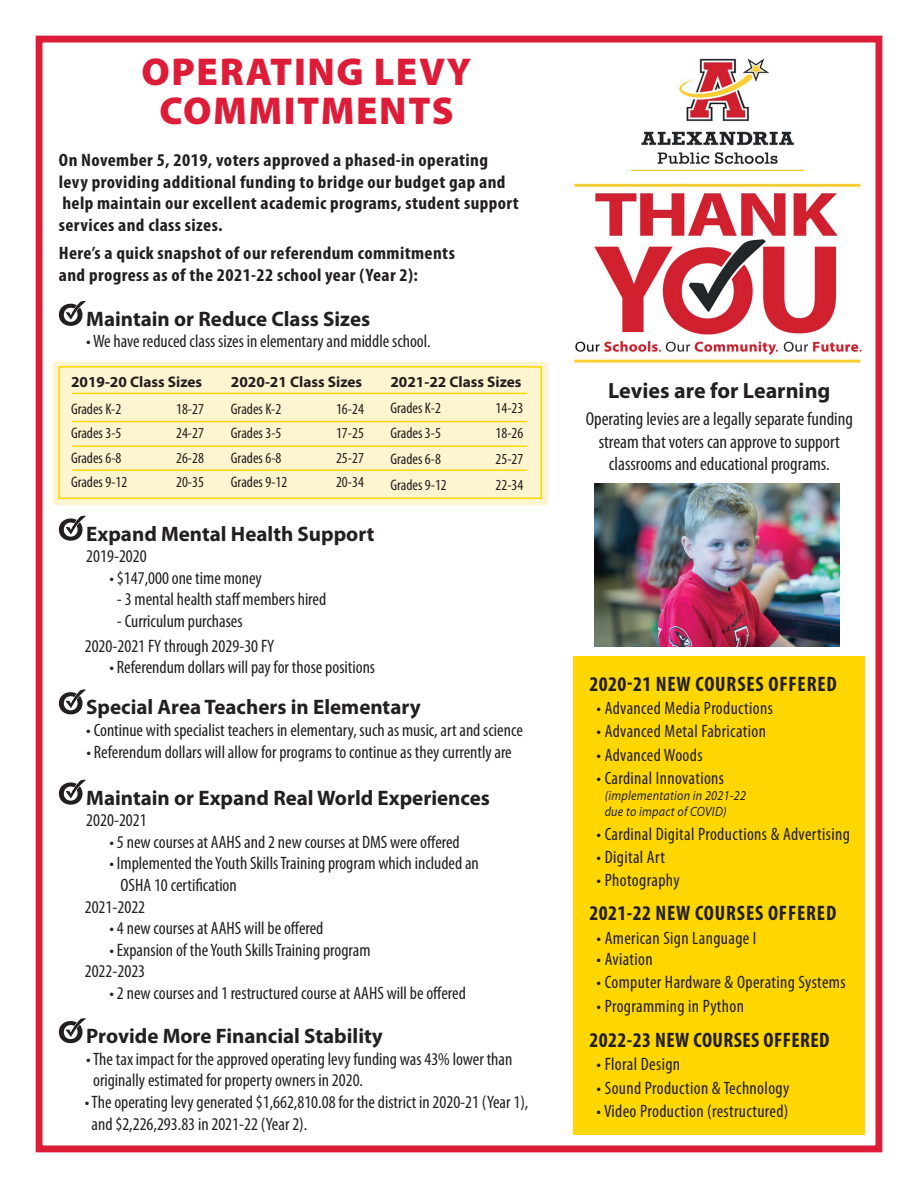
<style>
.page{position:relative;width:918px;height:1188px;background:#fff}
.page>*{position:absolute;margin:0;border:0;box-sizing:border-box;transform-origin:0 0}
.t1{font:900 39px/39px "Myriad Pro";letter-spacing:.04em;color:#dd1c38;text-align:center}
.t2{font:700 22.05px "Myriad Pro";color:#231f20}
.t3{font:700 21px "Myriad Pro";color:#231f20}
.t4{font:700 condensed 21px "Myriad Pro";letter-spacing:.03em;color:#231f20}
.t5{font:condensed 18.9px/22.6px "Myriad Pro";color:#231f20;text-align:center}
.t6{font:condensed 18px/21.6px "Myriad Pro";color:#231f20}
.t7{font:condensed 18px "Myriad Pro";letter-spacing:.02em;color:#231f20}
.t8{font:700 condensed 18px/21.6px "Myriad Pro";letter-spacing:.02em;color:#231f20;scale:1.07 1}
.t9{font:condensed 15.3px "Myriad Pro";color:#231f20}
.t10{font:700 15.3px "Myriad Pro";color:#231f20}
.t11{font:italic 13.5px/16.2px "Myriad Pro";letter-spacing:.02em;color:#231f20;scale:.9 1}
</style>
<div class="page">
<div style="left:573px;top:657px;width:292px;height:478px;background:#fed602"></div>
<div style="left:36px;top:36px;width:846px;height:1116px;border:7px solid #dd1c38"></div>
<svg style="left:59px;top:301px;width:27px;height:25px"></svg>
<svg style="left:59px;top:516px;width:27px;height:25px"></svg>
<svg style="left:59px;top:689px;width:27px;height:25px"></svg>
<svg style="left:59px;top:780px;width:27px;height:25px"></svg>
<svg style="left:59px;top:1018px;width:27px;height:25px"></svg>
<img style="left:573px;top:183px;width:289px;height:180px">
<img style="left:631px;top:58px;width:173px;height:113px">
<img style="left:595px;top:483px;width:245px;height:163px">
<div style="left:53px;top:362px;width:495px;height:142px;background:#fef5d0"></div>
<div style="left:58px;top:366px;width:484px;height:133px;border:2px solid #fed602"></div>
<hr style="left:72px;top:393px;width:455px;height:1px;background:#fed602">
<hr style="left:72px;top:421px;width:455px;height:1px;background:#fed602">
<hr style="left:72px;top:446px;width:455px;height:1px;background:#fed602">
<hr style="left:72px;top:469px;width:455px;height:2px;background:#fed602">
<h1 class="t1" style="left:142px;top:52px;width:331px">OPERATING LEVY<br>COMMITMENTS</h1>
<p class="t8" style="left:59px;top:149px;width:431px">On November 5, 2019, voters approved a phased-in operating levy providing additional funding to bridge our budget gap and help maintain our excellent academic programs, student support services and class sizes.</p>
<p class="t8" style="left:59px;top:243px;width:372px">Here’s a quick snapshot of our referendum commitments and progress as of the 2021-22 school year (Year 2):</p>
<p class="t3" style="left:86px;top:307px;width:285px">Maintain or Reduce Class Sizes</p>
<p class="t6" style="left:86px;top:331px;width:346px">• We have reduced class sizes in elementary and middle school.</p>
<p class="t10" style="left:71px;top:374px;width:133px">2019-20 Class Sizes</p>
<p class="t9" style="left:71px;top:401px;width:52px">Grades K-2</p>
<p class="t9" style="left:176px;top:401px;width:29px">18-27</p>
<p class="t9" style="left:71px;top:425px;width:52px">Grades 3-5</p>
<p class="t9" style="left:176px;top:425px;width:29px">24-27</p>
<p class="t9" style="left:71px;top:449px;width:52px">Grades 6-8</p>
<p class="t9" style="left:176px;top:449px;width:29px">26-28</p>
<p class="t9" style="left:71px;top:474px;width:58px">Grades 9-12</p>
<p class="t9" style="left:176px;top:474px;width:29px">20-35</p>
<p class="t10" style="left:231px;top:374px;width:133px">2020-21 Class Sizes</p>
<p class="t9" style="left:231px;top:401px;width:52px">Grades K-2</p>
<p class="t9" style="left:336px;top:401px;width:29px">16-24</p>
<p class="t9" style="left:231px;top:425px;width:52px">Grades 3-5</p>
<p class="t9" style="left:336px;top:425px;width:29px">17-25</p>
<p class="t9" style="left:231px;top:449px;width:52px">Grades 6-8</p>
<p class="t9" style="left:336px;top:449px;width:29px">25-27</p>
<p class="t9" style="left:231px;top:474px;width:58px">Grades 9-12</p>
<p class="t9" style="left:336px;top:474px;width:29px">20-34</p>
<p class="t10" style="left:390px;top:374px;width:133px">2021-22 Class Sizes</p>
<p class="t9" style="left:390px;top:400px;width:52px">Grades K-2</p>
<p class="t9" style="left:496px;top:400px;width:29px">14-23</p>
<p class="t9" style="left:390px;top:425px;width:52px">Grades 3-5</p>
<p class="t9" style="left:496px;top:425px;width:29px">18-26</p>
<p class="t9" style="left:390px;top:451px;width:52px">Grades 6-8</p>
<p class="t9" style="left:496px;top:451px;width:29px">25-27</p>
<p class="t9" style="left:390px;top:476px;width:58px">Grades 9-12</p>
<p class="t9" style="left:496px;top:476px;width:29px">22-34</p>
<p class="t3" style="left:86px;top:522px;width:290px">Expand Mental Health Support</p>
<p class="t6" style="left:86px;top:546px;width:62px">2019-2020</p>
<p class="t6" style="left:110px;top:568px;width:154px">• $147,000 one time money</p>
<p class="t6" style="left:117px;top:589px;width:211px">- 3 mental health staff members hired</p>
<p class="t6" style="left:85px;top:609px;width:191px;line-height:24.6px;text-align:center">- Curriculum purchases<br>2020-2021 FY through 2029-30 FY</p>
<p class="t6" style="left:110px;top:657px;width:267px">• Referendum dollars will pay for those positions</p>
<p class="t3" style="left:86px;top:696px;width:336px">Special Area Teachers in Elementary</p>
<p class="t6" style="left:86px;top:720px;width:438px">• Continue with specialist teachers in elementary, such as music, art and science</p>
<p class="t6" style="left:86px;top:741px;width:427px">• Referendum dollars will allow for programs to continue as they currently are</p>
<p class="t3" style="left:86px;top:786px;width:405px">Maintain or Expand Real World Experiences</p>
<p class="t6" style="left:86px;top:810px;width:62px">2020-2021</p>
<p class="t6" style="left:110px;top:832px;width:352px">• 5 new courses at AAHS and 2 new courses at DMS were offered</p>
<p class="t6" style="left:110px;top:853px;width:371px">• Implemented the Youth Skills Training program which included an</p>
<p class="t6" style="left:121px;top:875px;width:118px">OSHA 10 certification</p>
<p class="t6" style="left:85px;top:896px;width:62px">2021-2022</p>
<p class="t6" style="left:110px;top:918px;width:215px">• 4 new courses at AAHS will be offered</p>
<p class="t6" style="left:85px;top:940px;width:287px;text-indent:25px">• Expansion of the Youth Skills Training program<br>2022-2023</p>
<p class="t6" style="left:110px;top:983px;width:358px">• 2 new courses and 1 restructured course at AAHS will be offered</p>
<p class="t3" style="left:86px;top:1024px;width:298px">Provide More Financial Stability</p>
<p class="t6" style="left:93px;top:1048px;width:421px;text-indent:-7px">• The tax impact for the approved operating levy funding was 43% lower than originally estimated for property owners in 2020.</p>
<p class="t6" style="left:92px;top:1092px;width:438px;text-indent:-7px">• The operating levy generated $1,662,810.08 for the district in 2020-21 (Year 1), and $2,226,293.83 in 2021-22 (Year 2).</p>
<p class="t2" style="left:608px;top:378px;width:224px">Levies are for Learning</p>
<p class="t5" style="left:586px;top:408px;width:269px">Operating levies are a legally separate funding stream that voters can approve to support classrooms and educational programs.</p>
<p class="t4" style="left:589px;top:672px;width:249px">2020-21 NEW COURSES OFFERED</p>
<p class="t7" style="left:597px;top:698px;width:178px">• Advanced Media Productions</p>
<p class="t7" style="left:597px;top:722px;width:171px">• Advanced Metal Fabrication</p>
<p class="t7" style="left:597px;top:745px;width:108px">• Advanced Woods</p>
<p class="t7" style="left:597px;top:768px;width:129px">• Cardinal Innovations</p>
<p class="t11" style="left:605px;top:788px;width:159px">(implementation in 2021-22 due to impact of COVID)</p>
<p class="t7" style="left:597px;top:824px;width:255px">• Cardinal Digital Productions &amp; Advertising</p>
<p class="t7" style="left:597px;top:847px;width:70px">• Digital Art</p>
<p class="t7" style="left:597px;top:871px;width:85px">• Photography</p>
<p class="t4" style="left:589px;top:902px;width:248px">2021-22 NEW COURSES OFFERED</p>
<p class="t7" style="left:597px;top:928px;width:162px">• American Sign Language I</p>
<p class="t7" style="left:597px;top:949px;width:58px">• Aviation</p>
<p class="t7" style="left:597px;top:973px;width:251px">• Computer Hardware &amp; Operating Systems</p>
<p class="t7" style="left:597px;top:996px;width:149px">• Programming in Python</p>
<p class="t4" style="left:589px;top:1029px;width:242px">2022-23 NEW COURSES OFFERED</p>
<p class="t7" style="left:597px;top:1055px;width:85px">• Floral Design</p>
<p class="t7" style="left:597px;top:1078px;width:194px">• Sound Production &amp; Technology</p>
<p class="t7" style="left:597px;top:1101px;width:194px">• Video Production (restructured)</p>
</div>
